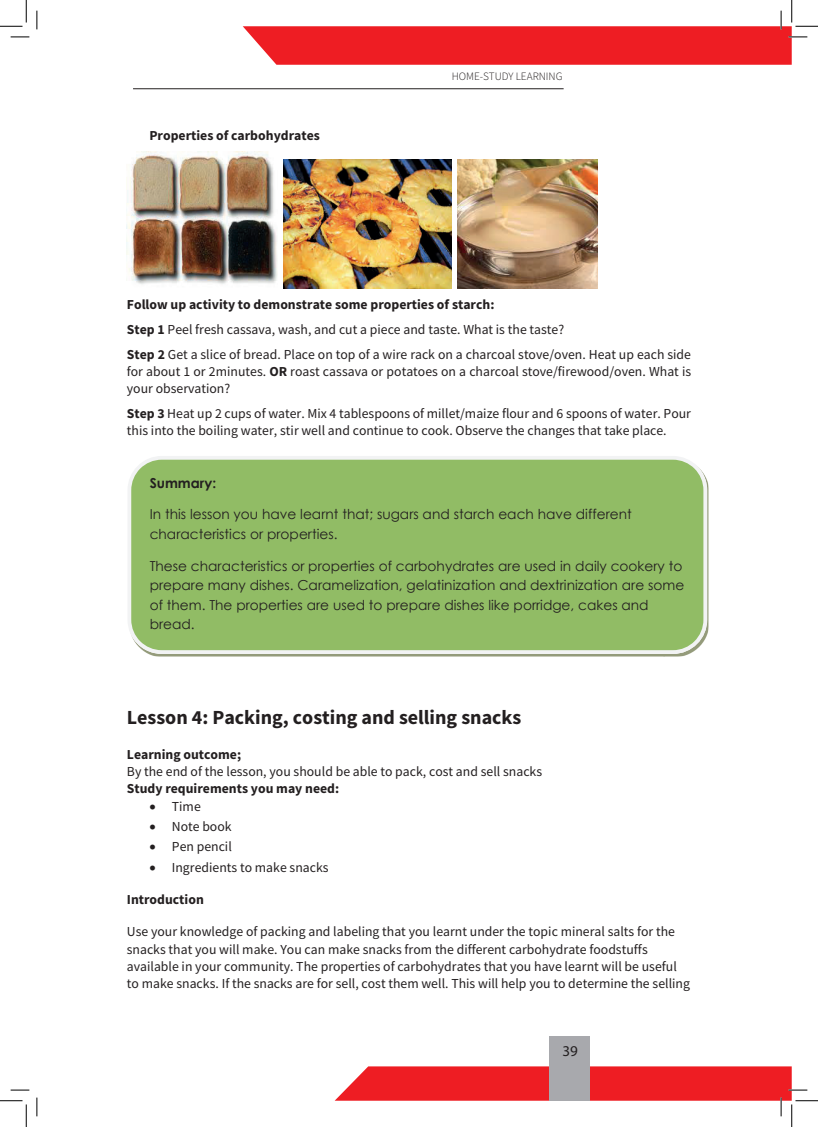
<style>
.page{position:relative;width:818px;height:1127px;background:#fff}
.page>*{position:absolute;margin:0;border:0;box-sizing:border-box;transform-origin:0 0}
.t1{font:700 20px "Source Sans Pro";color:#231f20}
.t2{font:15px "Myriad Pro";color:#231f20}
.t3{font:13.75px/17.2px "Source Sans Pro";color:#231f20}
.t4{font:13.75px/19.4px "Century Gothic";color:#231f20}
.t5{font:700 13.75px "Source Sans Pro";color:#231f20}
.t6{font:700 13.75px "Century Gothic";color:#231f20}
.t7{font:300 11.25px "Source Sans Pro";color:#231f20}
.s1{font-weight:700}
</style>
<div class="page">
<div style="left:549px;top:1035px;width:41px;height:65px;background:#a8a9ad"></div>
<hr style="left:133px;top:88px;width:431px;height:1px;background:#231f20">
<img style="left:127px;top:152px;width:151px;height:132px">
<img style="left:283px;top:159px;width:169px;height:129px">
<img style="left:457px;top:159px;width:141px;height:129px">
<img style="left:664px;top:480px;width:44px;height:176px">
<img style="left:147px;top:653px;width:517px;height:3px">
<svg style="left:128px;top:456px;width:579px;height:197px;fill:#91bc65"></svg>
<div style="left:141px;top:473px;width:553px;height:163px;background:#91bc65"></div>
<svg style="left:11px;top:36px;width:18px;height:2px"></svg>
<svg style="left:11px;top:1089px;width:18px;height:1px"></svg>
<svg style="left:36px;top:11px;width:2px;height:18px"></svg>
<svg style="left:36px;top:1097px;width:2px;height:18px"></svg>
<svg style="left:0;top:0;width:27px;height:27px"></svg>
<svg style="left:0;top:1100px;width:27px;height:26px"></svg>
<svg style="left:243px;top:0;width:575px;height:65px"></svg>
<svg style="left:335px;top:1066px;width:483px;height:60px"></svg>
<p class="t5" style="left:149px;top:127px;width:172px">Properties of carbohydrates</p>
<p class="t7" style="left:452px;top:69px;width:112px">HOME-STUDY LEARNING</p>
<p class="t3" style="left:127px;top:292px;width:566px;line-height:24.8px"><span class="s1">Follow up activity to demonstrate some properties of starch:<br>Step 1</span> Peel fresh cassava, wash, and cut a piece and taste. What is the taste?<br><span class="s1">Step 2</span> Get a slice of bread. Place on top of a wire rack on a charcoal stove/oven. Heat up each side</p>
<p class="t3" style="left:127px;top:362px;width:566px">for about 1 or 2minutes. <span class="s1">OR</span> roast cassava or potatoes on a charcoal stove/firewood/oven. What is your observation?</p>
<p class="t3" style="left:127px;top:404px;width:566px"><span class="s1">Step 3</span> Heat up 2 cups of water. Mix 4 tablespoons of millet/maize flour and 6 spoons of water. Pour this into the boiling water, stir well and continue to cook. Observe the changes that take place.</p>
<p class="t6" style="left:150px;top:472px;width:68px">Summary:</p>
<p class="t4" style="left:150px;top:504px;width:484px">In this lesson you have learnt that; sugars and starch each have different characteristics or properties.</p>
<p class="t4" style="left:150px;top:555px;width:536px">These characteristics or properties of carbohydrates are used in daily cookery to prepare many dishes. Caramelization, gelatinization and dextrinization are some of them. The properties are used to prepare dishes like porridge, cakes and bread.</p>
<h1 class="t1" style="left:127px;top:703px;width:396px">Lesson 4: Packing, costing and selling snacks</h1>
<p class="t5" style="left:127px;top:744px;width:116px">Learning outcome;</p>
<p class="t3" style="left:127px;top:762px;width:417px">By the end of the lesson, you should be able to pack, cost and sell snacks</p>
<p class="t5" style="left:127px;top:779px;width:214px">Study requirements you may need:</p>
<p class="t3" style="left:149px;top:797px;width:53px">• Time</p>
<p class="t3" style="left:149px;top:817px;width:84px">• Note book</p>
<p class="t3" style="left:149px;top:837px;width:84px">• Pen pencil</p>
<p class="t3" style="left:149px;top:858px;width:181px">• Ingredients to make snacks</p>
<p class="t5" style="left:127px;top:889px;width:78px">Introduction</p>
<p class="t3" style="left:127px;top:922px;width:565px">Use your knowledge of packing and labeling that you learnt under the topic mineral salts for the snacks that you will make. You can make snacks from the different carbohydrate foodstuffs available in your community. The properties of carbohydrates that you have learnt will be useful to make snacks. If the snacks are for sell, cost them well. This will help you to determine the selling</p>
<p class="t2" style="left:562px;top:1041px;width:17px">39</p>
</div>
